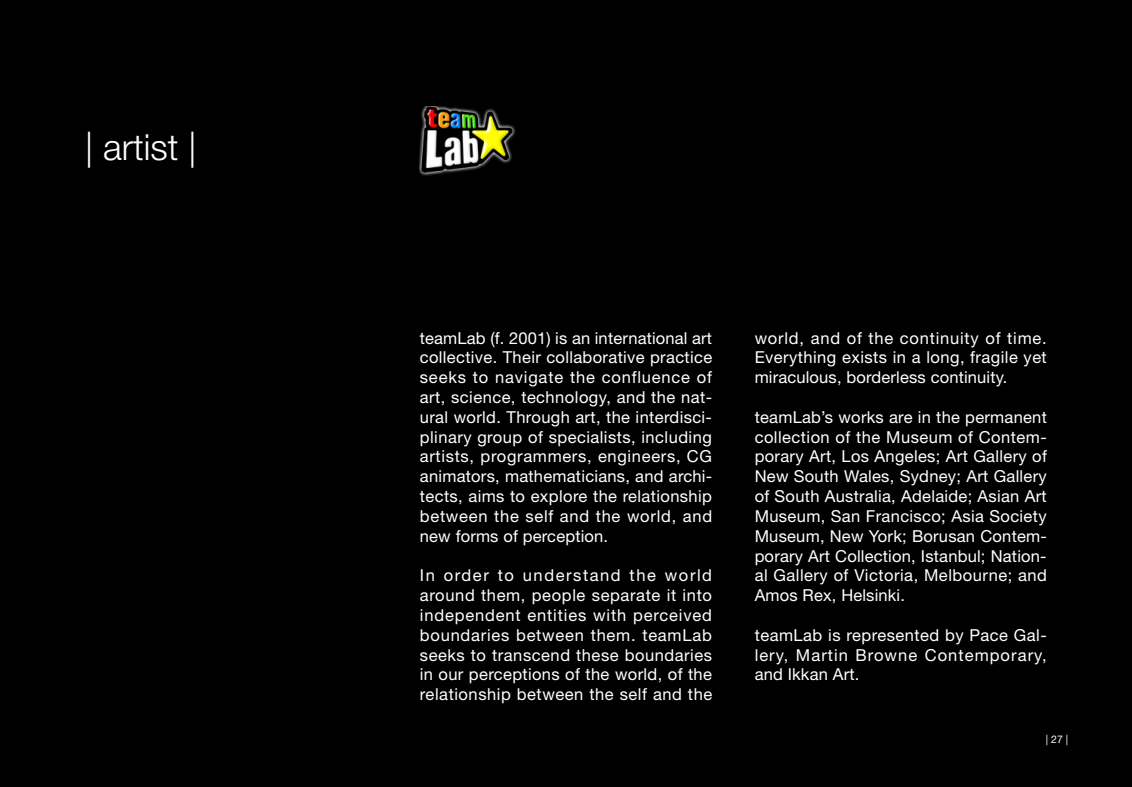
<style>
.page{position:relative;width:1132px;height:787px;background:#fff}
.page>*{position:absolute;margin:0;border:0;box-sizing:border-box;transform-origin:0 0}
.t1{font:300 36px "Helvetica Neue LT Std";color:#fff}
.t2{font:16.5px/19.8px "Helvetica Neue LT Std";letter-spacing:.03em;color:#fff;text-align:justify}
.t3{font:10.5px "Helvetica Neue LT Std";color:#fff}
</style>
<div class="page">
<div style="left:0;top:0;width:1131px;height:787px;background:#000"></div>
<img style="left:420px;top:106px;width:96px;height:70px">
<h1 class="t1" style="left:85px;top:125px;width:113px">| artist |</h1>
<p class="t2" style="left:420px;top:327px;width:294px">teamLab (f. 2001) is an international art collective. Their collaborative practice seeks to navigate the confluence of art, science, technology, and the nat&shy;ural world. Through art, the interdisci&shy;plinary group of specialists, including artists, programmers, engineers, CG animators, mathematicians, and archi&shy;tects, aims to explore the relationship between the self and the world, and new forms of perception.</p>
<p class="t2" style="left:420px;top:565px;width:294px">In order to understand the world around them, people separate it into independent entities with perceived boundaries between them. teamLab seeks to transcend these boundaries in our perceptions of the world, of the relationship between the self and the</p>
<p class="t2" style="left:754px;top:327px;width:293px">world, and of the continuity of time.<br>Everything exists in a long, fragile yet miraculous, borderless continuity.</p>
<p class="t2" style="left:754px;top:407px;width:294px">teamLab’s works are in the permanent collection of the Museum of Contem&shy;porary Art, Los Angeles; Art Gallery of New South Wales, Sydney; Art Gallery of South Australia, Adelaide; Asian Art Museum, San Francisco; Asia Society Museum, New York; Borusan Contem&shy;porary Art Collection, Istanbul; Nation&shy;al Gallery of Victoria, Melbourne; and Amos Rex, Helsinki.</p>
<p class="t2" style="left:754px;top:624px;width:293px">teamLab is represented by Pace Gal&shy;lery, Martin Browne Contemporary, and Ikkan Art.</p>
<p class="t3" style="left:1045px;top:733px;width:24px">| 27 |</p>
</div>
